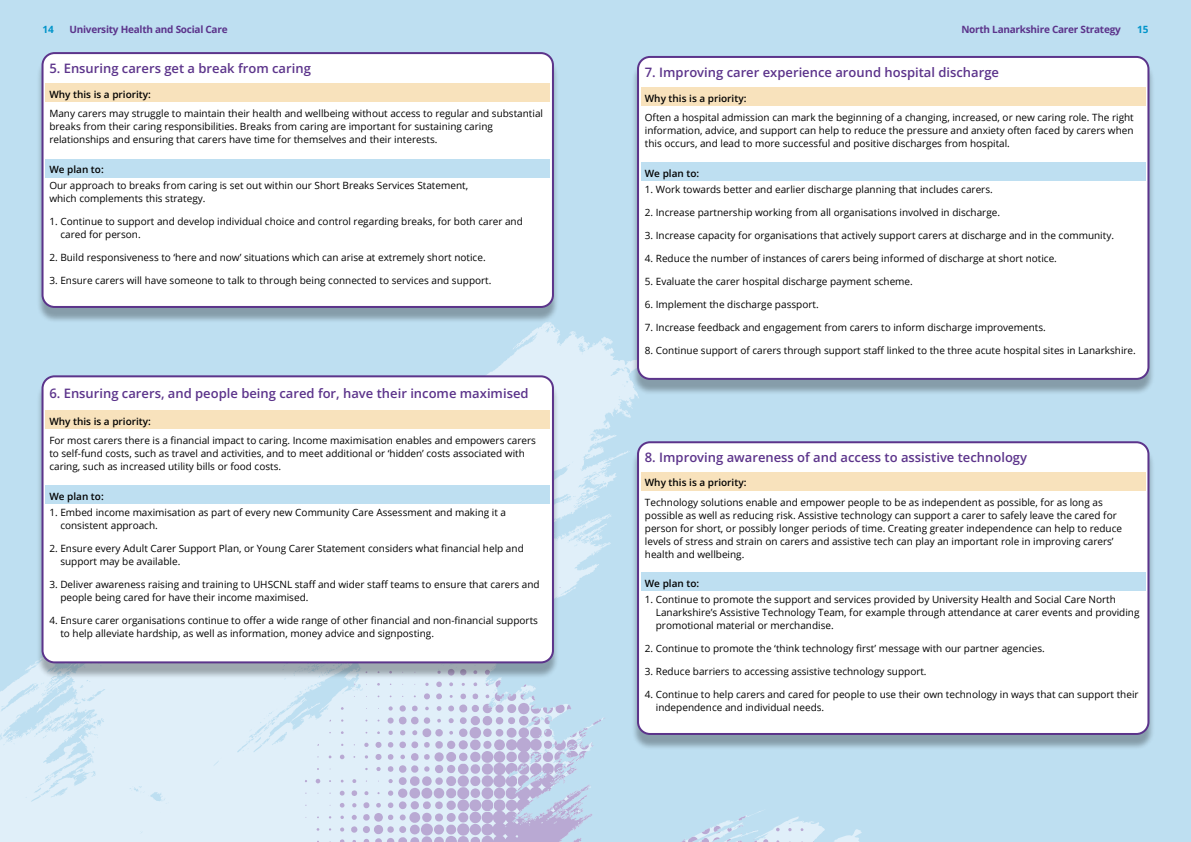
<style>
.page{position:relative;width:1191px;height:842px;background:#bedff1}
.page>*{position:absolute;margin:0;border:0;box-sizing:border-box;transform-origin:0 0}
.t1{font:600 13px "Open Sans";color:#5c348b}
.t2{font:10px/13px "Open Sans";color:#000}
.t3{font:600 10px "Open Sans";color:#000}
.t4{font:700 10px "Open Sans";letter-spacing:-.025em;color:#5c348b}
.t5{font:700 10px "Open Sans";color:#0094ca}
</style>
<div class="page">
<svg style="left:0;top:323px;width:862px;height:519px"></svg>
<div style="left:36px;top:56px;width:523px;height:267px;background:#000;opacity:.3"></div>
<div style="left:43px;top:53px;width:510px;height:254px;background:#fff;border-radius:12px"></div>
<div style="left:42px;top:52px;width:512px;height:256px;border:2px solid #5c348b;border-radius:12px"></div>
<div style="left:45px;top:83px;width:505px;height:19px;background:#f8e2bc"></div>
<div style="left:45px;top:159px;width:505px;height:18px;background:#bedff1"></div>
<div style="left:36px;top:380px;width:523px;height:298px;background:#000;opacity:.3"></div>
<div style="left:43px;top:376px;width:510px;height:286px;background:#fff;border-radius:12px"></div>
<div style="left:42px;top:375px;width:512px;height:288px;border:2px solid #5c348b;border-radius:12px"></div>
<div style="left:45px;top:410px;width:505px;height:19px;background:#f8e2bc"></div>
<div style="left:45px;top:485px;width:505px;height:19px;background:#bedff1"></div>
<div style="left:631px;top:60px;width:523px;height:335px;background:#000;opacity:.3"></div>
<div style="left:638px;top:57px;width:510px;height:322px;background:#fff;border-radius:12px"></div>
<div style="left:637px;top:56px;width:512px;height:324px;border:2px solid #5c348b;border-radius:12px"></div>
<div style="left:641px;top:87px;width:504px;height:19px;background:#f8e2bc"></div>
<div style="left:641px;top:163px;width:504px;height:18px;background:#bedff1"></div>
<div style="left:631px;top:446px;width:523px;height:304px;background:#000;opacity:.3"></div>
<div style="left:638px;top:442px;width:510px;height:292px;background:#fff;border-radius:12px"></div>
<div style="left:637px;top:441px;width:512px;height:294px;border:2px solid #5c348b;border-radius:12px"></div>
<div style="left:641px;top:472px;width:504px;height:18px;background:#f8e2bc"></div>
<div style="left:641px;top:573px;width:504px;height:18px;background:#bedff1"></div>
<p class="t5" style="left:43px;top:23px;width:13px">14</p>
<p class="t4" style="left:69px;top:23px;width:160px">University Health and Social Care</p>
<p class="t4" style="left:961px;top:23px;width:161px">North Lanarkshire Carer Strategy</p>
<p class="t5" style="left:1137px;top:23px;width:13px">15</p>
<h1 class="t1" style="left:49px;top:60px;width:263px">5. Ensuring carers get a break from caring</h1>
<p class="t3" style="left:49px;top:87px;width:103px">Why this is a priority:</p>
<p class="t2" style="left:49px;top:107px;width:495px">Many carers may struggle to maintain their health and wellbeing without access to regular and substantial breaks from their caring responsibilities. Breaks from caring are important for sustaining caring relationships and ensuring that carers have time for themselves and their interests.</p>
<p class="t3" style="left:49px;top:163px;width:56px">We plan to:</p>
<p class="t2" style="left:49px;top:179px;width:420px">Our approach to breaks from caring is set out within our Short Breaks Services Statement, which complements this strategy.</p>
<p class="t2" style="left:60px;top:215px;width:464px;text-indent:-11px">1. Continue to support and develop individual choice and control regarding breaks, for both carer and cared for person.</p>
<p class="t2" style="left:49px;top:251px;width:438px">2. Build responsiveness to ‘here and now’ situations which can arise at extremely short notice.</p>
<p class="t2" style="left:49px;top:274px;width:443px">3. Ensure carers will have someone to talk to through being connected to services and support.</p>
<h1 class="t1" style="left:49px;top:385px;width:481px">6. Ensuring carers, and people being cared for, have their income maximised</h1>
<p class="t3" style="left:49px;top:414px;width:103px">Why this is a priority:</p>
<p class="t2" style="left:49px;top:434px;width:488px">For most carers there is a financial impact to caring. Income maximisation enables and empowers carers to self-fund costs, such as travel and activities, and to meet additional or ‘hidden’ costs associated with caring, such as increased utility bills or food costs.</p>
<p class="t3" style="left:49px;top:489px;width:56px">We plan to:</p>
<p class="t2" style="left:60px;top:505px;width:447px;text-indent:-11px">1. Embed income maximisation as part of every new Community Care Assessment and making it a consistent approach.</p>
<p class="t2" style="left:60px;top:541px;width:465px;text-indent:-11px">2. Ensure every Adult Carer Support Plan, or Young Carer Statement considers what financial help and support may be available.</p>
<p class="t2" style="left:60px;top:577px;width:481px;text-indent:-11px">3. Deliver awareness raising and training to UHSCNL staff and wider staff teams to ensure that carers and people being cared for have their income maximised.</p>
<p class="t2" style="left:60px;top:613px;width:479px;text-indent:-11px">4. Ensure carer organisations continue to offer a wide range of other financial and non-financial supports to help alleviate hardship, as well as information, money advice and signposting.</p>
<h1 class="t1" style="left:645px;top:63px;width:356px">7. Improving carer experience around hospital discharge</h1>
<p class="t3" style="left:645px;top:91px;width:103px">Why this is a priority:</p>
<p class="t2" style="left:645px;top:111px;width:490px;text-align:justify">Often a hospital admission can mark the beginning of a changing, increased, or new caring role. The right information, advice, and support can help to reduce the pressure and anxiety often faced by carers when this occurs, and lead to more successful and positive discharges from hospital.</p>
<p class="t3" style="left:645px;top:167px;width:56px">We plan to:</p>
<p class="t2" style="left:645px;top:182px;width:349px">1. Work towards better and earlier discharge planning that includes carers.</p>
<p class="t2" style="left:645px;top:205px;width:357px">2. Increase partnership working from all organisations involved in discharge.</p>
<p class="t2" style="left:645px;top:228px;width:471px">3. Increase capacity for organisations that actively support carers at discharge and in the community.</p>
<p class="t2" style="left:645px;top:251px;width:413px">4. Reduce the number of instances of carers being informed of discharge at short notice.</p>
<p class="t2" style="left:645px;top:274px;width:269px">5. Evaluate the carer hospital discharge payment scheme.</p>
<p class="t2" style="left:645px;top:297px;width:175px">6. Implement the discharge passport.</p>
<p class="t2" style="left:645px;top:320px;width:402px">7. Increase feedback and engagement from carers to inform discharge improvements.</p>
<p class="t2" style="left:645px;top:343px;width:492px">8. Continue support of carers through support staff linked to the three acute hospital sites in Lanarkshire.</p>
<h1 class="t1" style="left:645px;top:448px;width:384px">8. Improving awareness of and access to assistive technology</h1>
<p class="t3" style="left:645px;top:476px;width:103px">Why this is a priority:</p>
<p class="t2" style="left:645px;top:495px;width:479px">Technology solutions enable and empower people to be as independent as possible, for as long as possible as well as reducing risk. Assistive technology can support a carer to safely leave the cared for person for short, or possibly longer periods of time. Creating greater independence can help to reduce levels of stress and strain on carers and assistive tech can play an important role in improving carers’ health and wellbeing.</p>
<p class="t3" style="left:645px;top:577px;width:56px">We plan to:</p>
<p class="t2" style="left:656px;top:593px;width:485px;text-indent:-11px">1. Continue to promote the support and services provided by University Health and Social Care North<br>Lanarkshire’s Assistive Technology Team, for example through attendance at carer events and providing promotional material or merchandise.</p>
<p class="t2" style="left:645px;top:642px;width:401px">2. Continue to promote the ‘think technology first’ message with our partner agencies.</p>
<p class="t2" style="left:645px;top:665px;width:283px">3. Reduce barriers to accessing assistive technology support.</p>
<p class="t2" style="left:656px;top:687px;width:484px;text-indent:-11px">4. Continue to help carers and cared for people to use their own technology in ways that can support their independence and individual needs.</p>
</div>
